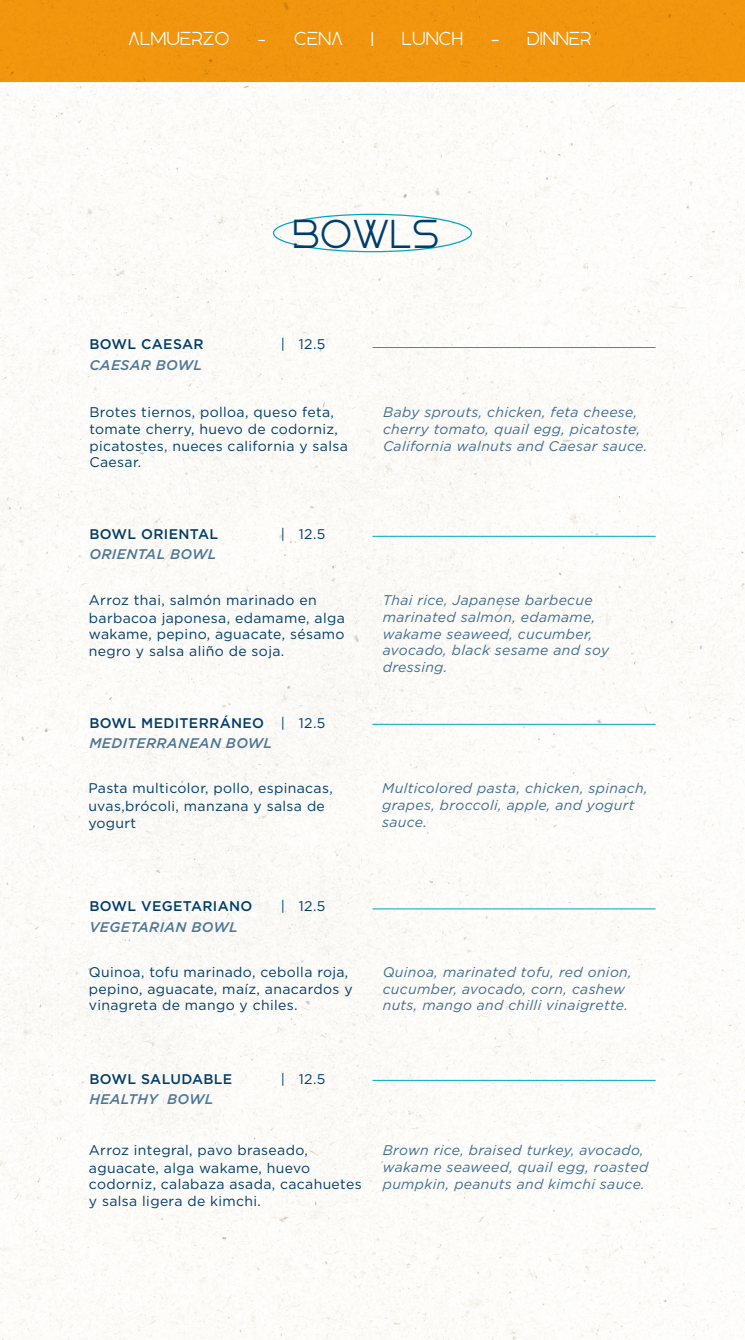
<style>
.page{position:relative;width:745px;height:1340px;background:#fff}
.page>*{position:absolute;margin:0;border:0;box-sizing:border-box;transform-origin:0 0}
.t1{font:37.62px "Caxo";letter-spacing:.03em;color:#003d6a}
.t2{font:17.5px "Caxo";letter-spacing:.03em;color:#fff}
.t3{font:14px/17px "Gotham";letter-spacing:.025em;color:#003d6a}
.t4{font:italic 14px/16.8px "Gotham";letter-spacing:.025em;color:#406d8f}
.t5{font:500 14px "Gotham";letter-spacing:.025em;color:#003d6a}
.t6{font:italic 500 14px "Gotham";letter-spacing:.025em;color:#4d7797}
</style>
<div class="page">
<img style="left:0;top:81px;width:744px;height:1258px">
<hr style="left:372px;top:347px;width:283px;height:1px;background:#00a7c1">
<hr style="left:372px;top:536px;width:283px;height:1px;background:#00a7c1">
<hr style="left:372px;top:724px;width:283px;height:1px;background:#00a7c1">
<hr style="left:372px;top:908px;width:283px;height:1px;background:#00a7c1">
<hr style="left:372px;top:1079px;width:283px;height:1px;background:#00a7c1">
<div style="left:273px;top:214px;width:199px;height:38px;border:1px solid #00a7c1;border-radius:50%"></div>
<div style="left:0;top:0;width:744px;height:81px;background:#f1950e"></div>
<p class="t2" style="left:128px;top:28px;width:102px">ALMUERZO</p>
<p class="t2" style="left:258px;top:28px;width:86px">- CENA</p>
<p class="t2" style="left:371px;top:28px;width:4px">|</p>
<p class="t2" style="left:402px;top:28px;width:62px">LUNCH</p>
<p class="t2" style="left:491px;top:28px;width:101px">- DINNER</p>
<p class="t5" style="left:89px;top:335px;width:116px">BOWL CAESAR</p>
<p class="t6" style="left:89px;top:356px;width:114px">CAESAR BOWL</p>
<p class="t1" style="left:293px;top:212px;width:147px">BOWLS</p>
<p class="t3" style="left:280px;top:335px;width:46px">| 12.5</p>
<p class="t3" style="left:89px;top:403px;width:260px">Brotes tiernos, polloa, queso feta, tomate cherry, huevo de codorniz, picatostes, nueces california y salsa<br>Caesar.</p>
<p class="t4" style="left:383px;top:403px;width:265px">Baby sprouts, chicken, feta cheese, cherry tomato, quail egg, picatoste,<br>California walnuts and Caesar sauce.</p>
<p class="t5" style="left:89px;top:524px;width:130px">BOWL ORIENTAL</p>
<p class="t6" style="left:89px;top:545px;width:128px">ORIENTAL BOWL</p>
<p class="t3" style="left:280px;top:525px;width:46px">| 12.5</p>
<p class="t3" style="left:89px;top:591px;width:257px">Arroz thai, salmón marinado en barbacoa japonesa, edamame, alga wakame, pepino, aguacate, sésamo negro y salsa aliño de soja.</p>
<p class="t4" style="left:382px;top:591px;width:228px">Thai rice, Japanese barbecue marinated salmon, edamame, wakame seaweed, cucumber, avocado, black sesame and soy dressing.</p>
<p class="t5" style="left:89px;top:713px;width:176px">BOWL MEDITERRÁNEO</p>
<p class="t6" style="left:89px;top:734px;width:184px">MEDITERRANEAN BOWL</p>
<p class="t3" style="left:280px;top:713px;width:46px">| 12.5</p>
<p class="t3" style="left:88px;top:779px;width:246px;line-height:17.5px">Pasta multicolor, pollo, espinacas, uvas,brócoli, manzana y salsa de yogurt</p>
<p class="t4" style="left:382px;top:779px;width:267px">Multicolored pasta, chicken, spinach, grapes, broccoli, apple, and yogurt sauce.</p>
<p class="t5" style="left:89px;top:897px;width:164px">BOWL VEGETARIANO</p>
<p class="t6" style="left:89px;top:917px;width:150px">VEGETARIAN BOWL</p>
<p class="t3" style="left:280px;top:897px;width:46px">| 12.5</p>
<p class="t3" style="left:89px;top:963px;width:265px">Quinoa, tofu marinado, cebolla roja, pepino, aguacate, maíz, anacardos y vinagreta de mango y chiles.</p>
<p class="t4" style="left:382px;top:963px;width:250px">Quinoa, marinated tofu, red onion, cucumber, avocado, corn, cashew nuts, mango and chilli vinaigrette.</p>
<p class="t5" style="left:89px;top:1069px;width:144px">BOWL SALUDABLE</p>
<p class="t6" style="left:89px;top:1090px;width:125px">HEALTHY BOWL</p>
<p class="t3" style="left:280px;top:1069px;width:46px">| 12.5</p>
<p class="t3" style="left:89px;top:1141px;width:274px">Arroz integral, pavo braseado, aguacate, alga wakame, huevo codorniz, calabaza asada, cacahuetes y salsa ligera de kimchi.</p>
<p class="t4" style="left:382px;top:1141px;width:267px">Brown rice, braised turkey, avocado, wakame seaweed, quail egg, roasted pumpkin, peanuts and kimchi sauce.</p>
</div>
